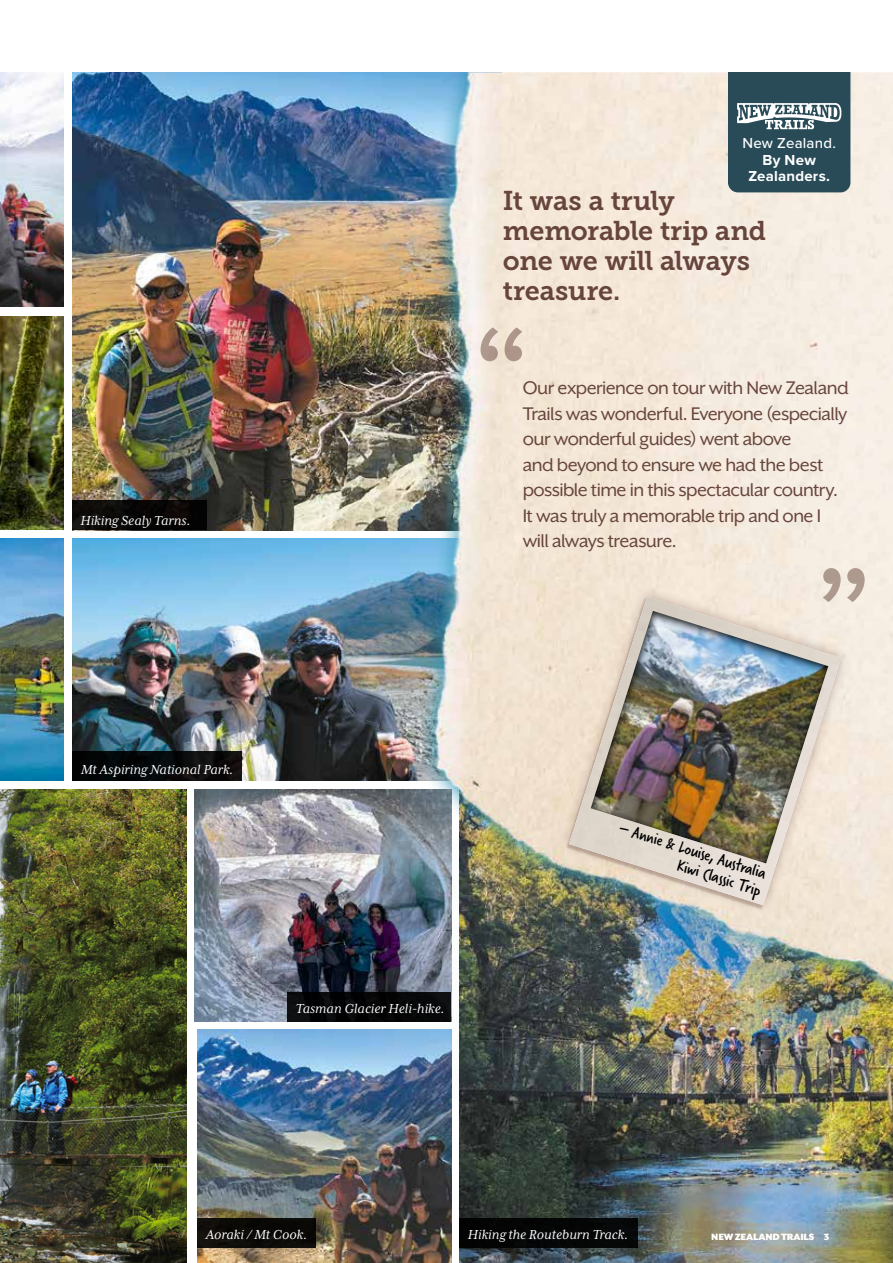
<style>
.page{position:relative;width:893px;height:1263px;background:#fff}
.page>*{position:absolute;margin:0;border:0;box-sizing:border-box;transform-origin:0 0}
.t1{font:27px/30px "Museo Slab 700";letter-spacing:-.01em;color:#67453c}
.t2{font:21px/25.5px "Mr Eaves XL San OT";letter-spacing:-.03em;color:#67453c}
.t3{font:18px/17.9px "Verveine";color:#000;text-align:right}
.t4{font:italic 15px "Mrs Eaves XL Serif OT";letter-spacing:.005em;color:#fff}
.t5{font:700 15px/16.5px "Proxima Nova";letter-spacing:.015em;color:#fff;text-align:center}
.t6{font:500 15px "Proxima Nova";letter-spacing:.015em;color:#fff}
.t7{font:900 10.5px "Mr Eaves XL San OT";letter-spacing:-.015em;color:#fff}
</style>
<div class="page">
<img style="left:73px;top:72px;width:253px;height:458px">
<img style="left:72px;top:538px;width:254px;height:242px">
<img style="left:459px;top:1122px;width:434px;height:141px">
<img style="left:326px;top:72px;width:567px;height:1050px">
<img style="left:0;top:317px;width:64px;height:213px">
<img style="left:0;top:72px;width:64px;height:235px">
<svg style="left:481px;top:327px;width:41px;height:34px"></svg>
<svg style="left:823px;top:568px;width:42px;height:34px"></svg>
<img style="left:0;top:538px;width:64px;height:242px">
<img style="left:195px;top:789px;width:256px;height:232px">
<img style="left:197px;top:1030px;width:254px;height:233px">
<img style="left:0;top:789px;width:186px;height:474px">
<img style="left:554px;top:582px;width:302px;height:338px">
<img style="left:569px;top:597px;width:272px;height:308px">
<img style="left:578px;top:597px;width:266px;height:272px">
<div style="left:72px;top:751px;width:170px;height:29px;background:linear-gradient(to right,#000406,#110f0f)"></div>
<div style="left:287px;top:992px;width:164px;height:29px;background:#060708"></div>
<div style="left:197px;top:1219px;width:119px;height:29px;background:#0b0a07"></div>
<div style="left:459px;top:1218px;width:179px;height:29px;background:#000"></div>
<div style="left:73px;top:501px;width:134px;height:29px;background:#0a0806"></div>
<svg style="left:728px;top:72px;width:122px;height:120px;background:#3d5b67"></svg>
<p class="t6" style="left:742px;top:132px;width:95px">New Zealand.</p>
<p class="t5" style="left:748px;top:151px;width:83px">By New<br>Zealanders.</p>
<p class="t4" style="left:81px;top:512px;width:111px">Hiking Sealy Tarns.</p>
<p class="t1" style="left:503px;top:186px;width:265px">It was a truly memorable trip and one we will always treasure.</p>
<p class="t2" style="left:523px;top:375px;width:328px">Our experience on tour with New Zealand Trails was wonderful. Everyone (especially our wonderful guides) went above<br>and beyond to ensure we had the best possible time in this spectacular country.<br>It was truly a memorable trip and one I will always treasure.</p>
<p class="t4" style="left:81px;top:762px;width:154px">Mt Aspiring National Park.</p>
<p class="t4" style="left:296px;top:1001px;width:150px">Tasman Glacier Heli-hike.</p>
<p class="t3" style="left:623px;top:818px;width:155px;rotate:18deg">– Annie &amp; Louise, Australia<br>Kiwi Classic Trip</p>
<p class="t4" style="left:206px;top:1227px;width:103px">Aoraki / Mt Cook.</p>
<p class="t4" style="left:468px;top:1227px;width:162px">Hiking the Routeburn Track.</p>
<p class="t7" style="left:711px;top:1231px;width:119px">NEW ZEALAND TRAILS 3</p>
</div>
